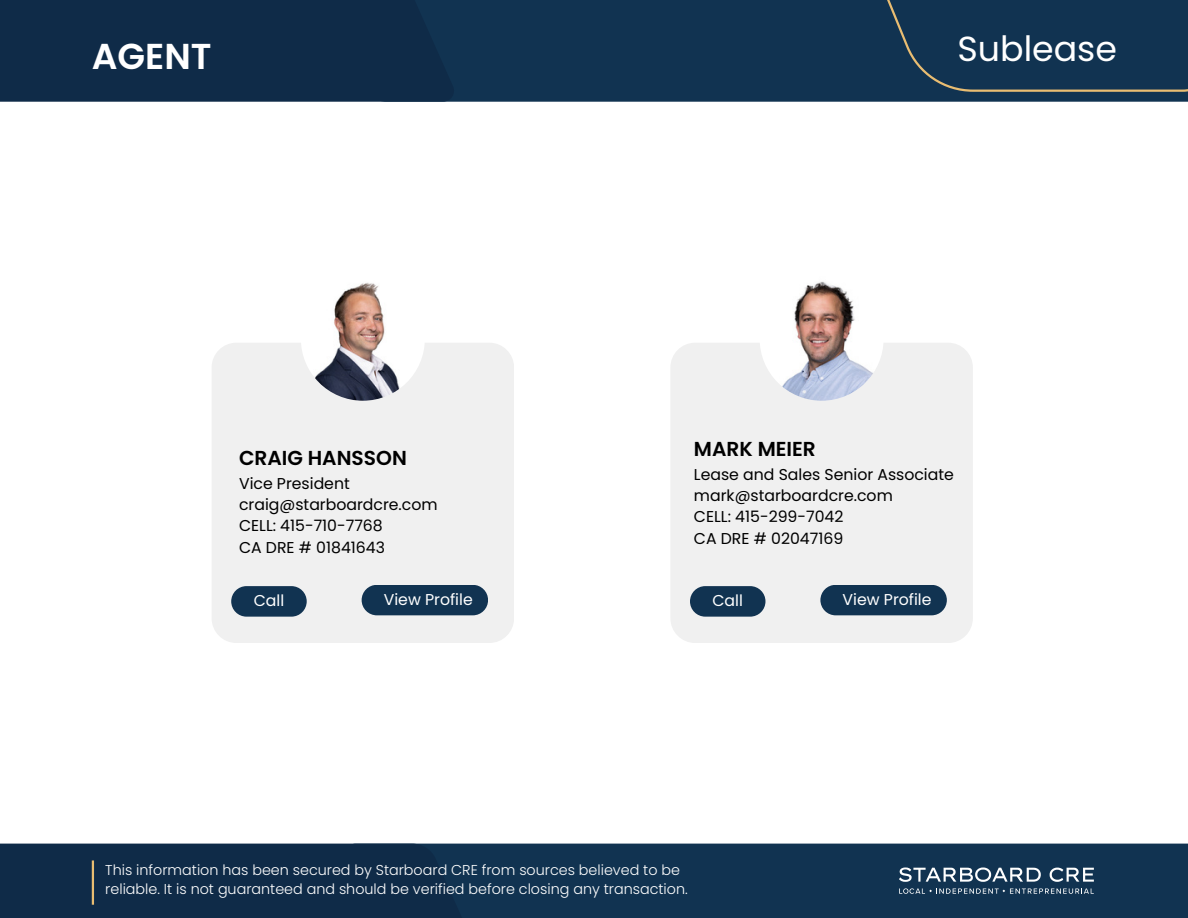
<style>
.page{position:relative;width:1188px;height:918px;background:#fff}
.page>*{position:absolute;margin:0;border:0;box-sizing:border-box;transform-origin:0 0}
.t1{font:600 36px "Poppins";color:#fff}
.t2{font:34.8px "Poppins";color:#fff}
.t3{font:600 20.25px "Poppins";color:#000}
.t4{font:15.75px "Poppins";color:#000}
.t5{font:15.75px "Poppins";color:#fff}
.t6{font:300 14.25px/19px "Poppins";color:#fefefe}
</style>
<div class="page">
<div style="left:344px;top:844px;width:844px;height:74px;background:#113351"></div>
<div style="left:0;top:844px;width:480px;height:74px;background:#0f2b48"></div>
<div style="left:454px;top:0;width:734px;height:102px;background:#113351"></div>
<div style="left:0;top:0;width:454px;height:102px;background:#0f2b48"></div>
<div style="left:859px;top:0;width:329px;height:92px;background:#113351"></div>
<svg style="left:899px;top:867px;width:142px;height:15px"></svg>
<svg style="left:1050px;top:868px;width:44px;height:14px"></svg>
<svg style="left:899px;top:888px;width:195px;height:6px"></svg>
<hr style="left:92px;top:860px;width:2px;height:45px;background:#e9bd72">
<div style="left:670px;top:343px;width:303px;height:300px;background:#f0f0f0;border-radius:25px"></div>
<img style="left:760px;top:277px;width:124px;height:124px;border-radius:50%">
<div style="left:690px;top:586px;width:75px;height:31px;background:#113351;border-radius:15px"></div>
<div style="left:820px;top:585px;width:127px;height:30px;background:#113351;border-radius:15px"></div>
<div style="left:212px;top:343px;width:302px;height:300px;background:#f0f0f0;border-radius:25px"></div>
<img style="left:301px;top:277px;width:124px;height:124px;border-radius:50%">
<div style="left:231px;top:586px;width:76px;height:31px;background:#113351;border-radius:15px"></div>
<div style="left:362px;top:585px;width:126px;height:30px;background:#113351;border-radius:15px"></div>
<p class="t1" style="left:92px;top:31px;width:121px">AGENT</p>
<p class="t3" style="left:239px;top:444px;width:169px">CRAIG HANSSON</p>
<p class="t4" style="left:239px;top:472px;width:112px">Vice President</p>
<p class="t4" style="left:239px;top:494px;width:200px">craig@starboardcre.com</p>
<p class="t4" style="left:239px;top:515px;width:145px">CELL: 415-710-7768</p>
<p class="t4" style="left:239px;top:536px;width:147px">CA DRE # 01841643</p>
<p class="t5" style="left:254px;top:590px;width:32px">Call</p>
<p class="t5" style="left:384px;top:588px;width:90px">View Profile</p>
<p class="t2" style="left:957px;top:24px;width:161px">Sublease</p>
<h2 class="t3" style="left:694px;top:435px;width:123px">MARK MEIER</h2>
<p class="t4" style="left:694px;top:463px;width:261px">Lease and Sales Senior Associate</p>
<p class="t4" style="left:694px;top:485px;width:200px">mark@starboardcre.com</p>
<p class="t4" style="left:694px;top:506px;width:151px">CELL: 415-299-7042</p>
<p class="t4" style="left:694px;top:527px;width:151px">CA DRE # 02047169</p>
<p class="t5" style="left:712px;top:590px;width:32px">Call</p>
<p class="t5" style="left:843px;top:588px;width:90px">View Profile</p>
<p class="t6" style="left:105px;top:861px;width:584px">This information has been secured by Starboard CRE from sources believed to be reliable. It is not guaranteed and should be verified before closing any transaction.</p>
</div>
